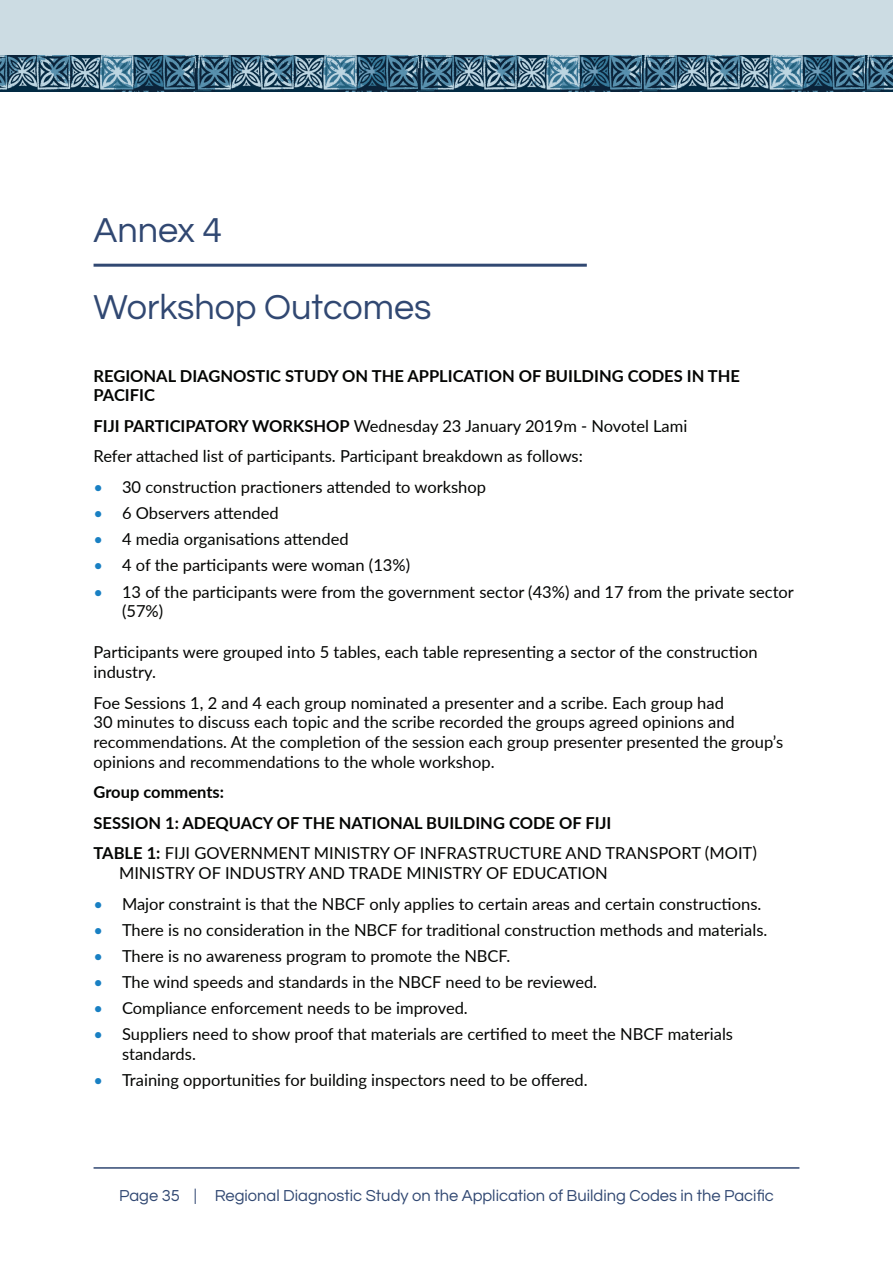
<style>
.page{position:relative;width:893px;height:1263px;background:#fff}
.page>*{position:absolute;margin:0;border:0;box-sizing:border-box;transform-origin:0 0}
.t1{font:36px/76.9px "Questrial";color:#314872}
.t2{font:16.5px/19.8px "Lato";color:#040503}
.t3{font:700 16.5px/30.5px "Lato";color:#040503}
.t4{font:16.5px "Questrial";color:#314872}
.s1{font-weight:700}
.s2{color:#1980c3}
.s3{font-weight:400}
</style>
<div class="page">
<div style="left:0;top:0;width:893px;height:55px;background:#ccdce3"></div>
<img style="left:0;top:55px;width:893px;height:36px">
<hr style="left:94px;top:264px;width:493px;height:3px;background:#314872">
<hr style="left:94px;top:1167px;width:705px;height:2px;background:#314872">
<h1 class="t1" style="left:94px;top:193px;width:339px">Annex 4<br>Workshop Outcomes</h1>
<p class="t3" style="left:94px;top:365px;width:648px;line-height:19.8px">REGIONAL DIAGNOSTIC STUDY ON THE APPLICATION OF BUILDING CODES IN THE<br>PACIFIC</p>
<p class="t2" style="left:94px;top:410px;width:595px;line-height:30.5px"><span class="s1">FIJI PARTICIPATORY WORKSHOP</span> Wednesday 23 January 2019m - Novotel Lami<br>Refer attached list of participants. Participant breakdown as follows:</p>
<p class="t2" style="left:94px;top:476px;width:394px"><span class="s2">•</span> 30 construction practioners attended to workshop</p>
<p class="t2" style="left:94px;top:502px;width:187px"><span class="s2">•</span> 6 Observers attended</p>
<p class="t2" style="left:94px;top:528px;width:257px"><span class="s2">•</span> 4 media organisations attended</p>
<p class="t2" style="left:94px;top:555px;width:318px"><span class="s2">•</span> 4 of the participants were woman (13%)</p>
<p class="t2" style="left:122px;top:581px;width:673px;text-indent:-28px"><span class="s2">•</span> 13 of the participants were from the government sector (43%) and 17 from the private sector (57%)</p>
<p class="t2" style="left:94px;top:642px;width:665px">Participants were grouped into 5 tables, each table representing a sector of the construction industry.</p>
<p class="t2" style="left:94px;top:692px;width:691px">Foe Sessions 1, 2 and 4 each group nominated a presenter and a scribe. Each group had<br>30 minutes to discuss each topic and the scribe recorded the groups agreed opinions and recommendations. At the completion of the session each group presenter presented the group’s opinions and recommendations to the whole workshop.</p>
<p class="t3" style="left:94px;top:776px;width:665px">Group comments:<br>SESSION 1: ADEQUACY OF THE NATIONAL BUILDING CODE OF FIJI<br>TABLE 1: <span class="s3">FIJI GOVERNMENT MINISTRY OF INFRASTRUCTURE AND TRANSPORT (MOIT)</span></p>
<p class="t2" style="left:119px;top:862px;width:490px">MINISTRY OF INDUSTRY AND TRADE MINISTRY OF EDUCATION</p>
<p class="t2" style="left:94px;top:893px;width:669px"><span class="s2">•</span> Major constraint is that the NBCF only applies to certain areas and certain constructions.</p>
<p class="t2" style="left:94px;top:919px;width:675px"><span class="s2">•</span> There is no consideration in the NBCF for traditional construction methods and materials.</p>
<p class="t2" style="left:94px;top:945px;width:418px"><span class="s2">•</span> There is no awareness program to promote the NBCF.</p>
<p class="t2" style="left:94px;top:971px;width:505px"><span class="s2">•</span> The wind speeds and standards in the NBCF need to be reviewed.</p>
<p class="t2" style="left:94px;top:998px;width:376px"><span class="s2">•</span> Compliance enforcement needs to be improved.</p>
<p class="t2" style="left:122px;top:1024px;width:613px;text-indent:-28px"><span class="s2">•</span> Suppliers need to show proof that materials are certified to meet the NBCF materials standards.</p>
<p class="t2" style="left:94px;top:1070px;width:496px"><span class="s2">•</span> Training opportunities for building inspectors need to be offered.</p>
<p class="t4" style="left:119px;top:1187px;width:656px">Page 35 | Regional Diagnostic Study on the Application of Building Codes in the Pacific</p>
</div>
